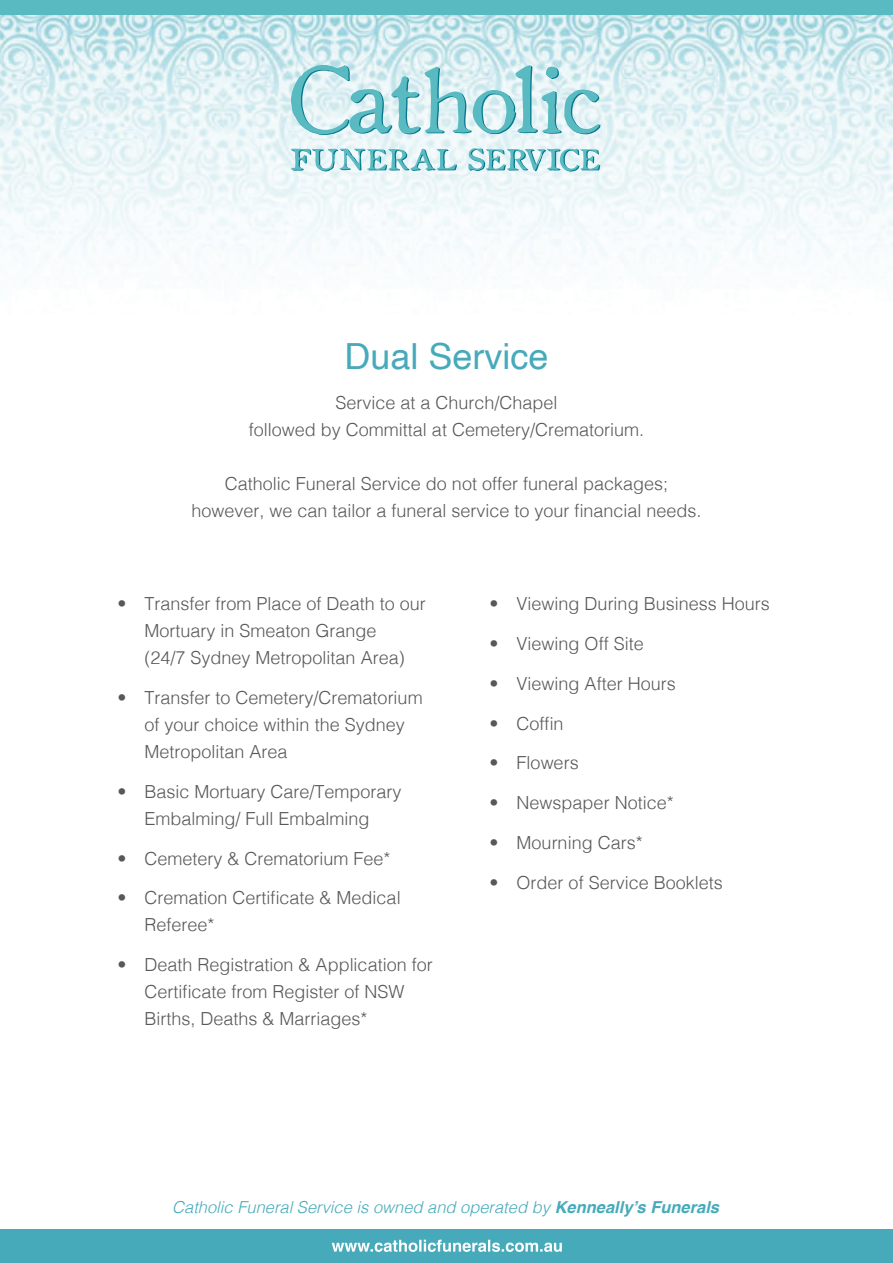
<style>
.page{position:relative;width:893px;height:1263px;background:#fff}
.page>*{position:absolute;margin:0;border:0;box-sizing:border-box;transform-origin:0 0}
.t1{font:36px "Helvetica";color:#47aabb}
.t2{font:300 18px/27px "Helvetica";color:#57585a}
.t3{font:italic 300 16.5px "Helvetica";color:#47aabb}
.t4{font:700 16.5px "Helvetica";color:#fff}
.s1{font-weight:700}
</style>
<div class="page">
<div style="left:0;top:1229px;width:893px;height:34px;background:#47aabb"></div>
<img style="left:0;top:15px;width:892px;height:261px">
<div style="left:0;top:0;width:893px;height:15px;background:#5abac2"></div>
<svg style="left:291px;top:148px;width:309px;height:24px"></svg>
<svg style="left:291px;top:65px;width:310px;height:70px;background:#b4dde2"></svg>
<h1 class="t1" style="left:344px;top:328px;width:206px">Dual Service</h1>
<p class="t2" style="left:249px;top:387px;width:397px;text-align:center">Service at a Church/Chapel<br>followed by Committal at Cemetery/Crematorium.</p>
<p class="t2" style="left:191px;top:468px;width:512px;text-align:center">Catholic Funeral Service do not offer funeral packages; however, we can tailor a funeral service to your financial needs.</p>
<p class="t2" style="left:145px;top:589px;width:283px;text-indent:-27px">• Transfer from Place of Death to our<br>Mortuary in Smeaton Grange<br>(24/7 Sydney Metropolitan Area)</p>
<p class="t2" style="left:145px;top:683px;width:280px;text-indent:-27px">• Transfer to Cemetery/Crematorium of your choice within the Sydney<br>Metropolitan Area</p>
<p class="t2" style="left:118px;top:777px;width:286px;text-align:center">• Basic Mortuary Care/Temporary<br>Embalming/ Full Embalming</p>
<p class="t2" style="left:118px;top:843px;width:275px">• Cemetery &amp; Crematorium Fee*</p>
<p class="t2" style="left:145px;top:883px;width:258px;text-indent:-27px">• Cremation Certificate &amp; Medical<br>Referee*</p>
<p class="t2" style="left:145px;top:950px;width:290px;text-indent:-27px">• Death Registration &amp; Application for<br>Certificate from Register of NSW<br>Births, Deaths &amp; Marriages*</p>
<p class="t2" style="left:490px;top:589px;width:282px">• Viewing During Business Hours</p>
<p class="t2" style="left:490px;top:629px;width:156px">• Viewing Off Site</p>
<p class="t2" style="left:490px;top:669px;width:188px">• Viewing After Hours</p>
<p class="t2" style="left:490px;top:708px;width:76px">• Coffin</p>
<p class="t2" style="left:490px;top:748px;width:91px">• Flowers</p>
<p class="t2" style="left:490px;top:788px;width:186px">• Newspaper Notice*</p>
<p class="t2" style="left:490px;top:828px;width:155px">• Mourning Cars*</p>
<p class="t2" style="left:490px;top:867px;width:235px">• Order of Service Booklets</p>
<p class="t3" style="left:172px;top:1193px;width:548px">Catholic Funeral Service is owned and operated by <span class="s1">Kenneally’s Funerals</span></p>
<p class="t4" style="left:332px;top:1232px;width:233px">www.catholicfunerals.com.au</p>
</div>
